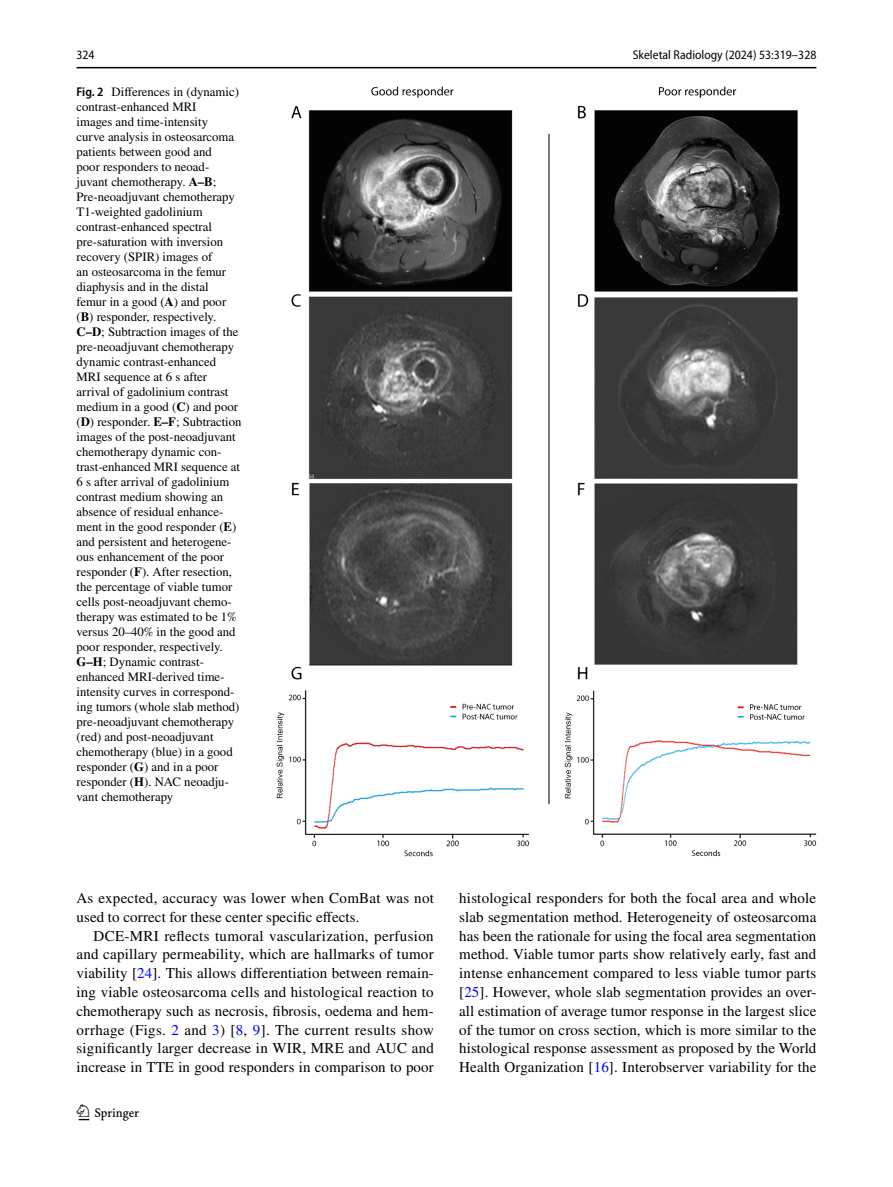
<style>
.page{position:relative;width:893px;height:1187px;background:#fff}
.page>*{position:absolute;margin:0;border:0;box-sizing:border-box;transform-origin:0 0}
.t1{font:22.5px "Springnew Regular 2";color:#000}
.t2{font:15px/18.8px "STIX";letter-spacing:.005em;color:#000;text-align:justify}
.t3{font:12.75px/15px "STIX";color:#000}
.t4{font:semi-condensed 12.75px "Myriad Pro";color:#000}
.s1{font-family:"Myriad Pro";font-weight:600;font-stretch:semi-condensed}
.s2{font-weight:700}
.s3{color:#00f}
</style>
<div class="page">
<hr style="left:77px;top:67px;width:739px;height:1px;background:#000">
<img style="left:276px;top:87px;width:540px;height:769px">
<p class="t4" style="left:77px;top:48px;width:20px">324</p>
<p class="t4" style="left:633px;top:48px;width:185px">Skeletal Radiology (2024) 53:319–328</p>
<p class="t3" style="left:77px;top:85px;width:167px"><span class="s1">Fig. 2</span> Differences in (dynamic) contrast-enhanced MRI<br>images and time-intensity<br>curve analysis in osteosarcoma patients between good and<br>poor responders to neoad&shy;juvant chemotherapy. <span class="s2">A–B</span>;<br>Pre-neoadjuvant chemotherapy<br>T1-weighted gadolinium contrast-enhanced spectral pre-saturation with inversion recovery (SPIR) images of<br>an osteosarcoma in the femur diaphysis and in the distal femur in a good (<span class="s2">A</span>) and poor (<span class="s2">B</span>) responder, respectively.<br><span class="s2">C–D</span>; Subtraction images of the pre-neoadjuvant chemotherapy dynamic contrast-enhanced<br>MRI sequence at 6 s after arrival of gadolinium contrast medium in a good (<span class="s2">C</span>) and poor (<span class="s2">D</span>) responder. <span class="s2">E–F</span>; Subtraction images of the post-neoadjuvant chemotherapy dynamic con&shy;trast-enhanced MRI sequence at<br>6 s after arrival of gadolinium contrast medium showing an absence of residual enhance&shy;ment in the good responder (<span class="s2">E</span>) and persistent and heterogene&shy;ous enhancement of the poor responder (<span class="s2">F</span>). After resection, the percentage of viable tumor cells post-neoadjuvant chemo&shy;therapy was estimated to be 1% versus 20–40% in the good and poor responder, respectively.<br><span class="s2">G–H</span>; Dynamic contrast&shy;enhanced MRI-derived time&shy;intensity curves in correspond&shy;ing tumors (whole slab method) pre-neoadjuvant chemotherapy (red) and post-neoadjuvant chemotherapy (blue) in a good responder (<span class="s2">G</span>) and in a poor responder (<span class="s2">H</span>). NAC neoadju&shy;vant chemotherapy</p>
<p class="t2" style="left:77px;top:889px;width:359px">As expected, accuracy was lower when ComBat was not used to correct for these center specific effects.</p>
<p class="t2" style="left:77px;top:927px;width:359px;text-indent:17px">DCE-MRI reflects tumoral vascularization, perfusion and capillary permeability, which are hallmarks of tumor viability [<span class="s3">24</span>]. This allows differentiation between remain&shy;ing viable osteosarcoma cells and histological reaction to chemotherapy such as necrosis, fibrosis, oedema and hem&shy;orrhage (Figs. <span class="s3">2</span> and <span class="s3">3</span>) [<span class="s3">8</span>, <span class="s3">9</span>]. The current results show significantly larger decrease in WIR, MRE and AUC and increase in TTE in good responders in comparison to poor</p>
<h1 class="t1" style="left:79px;top:1104px;width:62px">1 3</h1>
<p class="t2" style="left:459px;top:889px;width:359px">histological responders for both the focal area and whole slab segmentation method. Heterogeneity of osteosarcoma has been the rationale for using the focal area segmentation method. Viable tumor parts show relatively early, fast and intense enhancement compared to less viable tumor parts [<span class="s3">25</span>]. However, whole slab segmentation provides an over&shy;all estimation of average tumor response in the largest slice of the tumor on cross section, which is more similar to the histological response assessment as proposed by the World Health Organization [<span class="s3">16</span>]. Interobserver variability for the</p>
</div>
